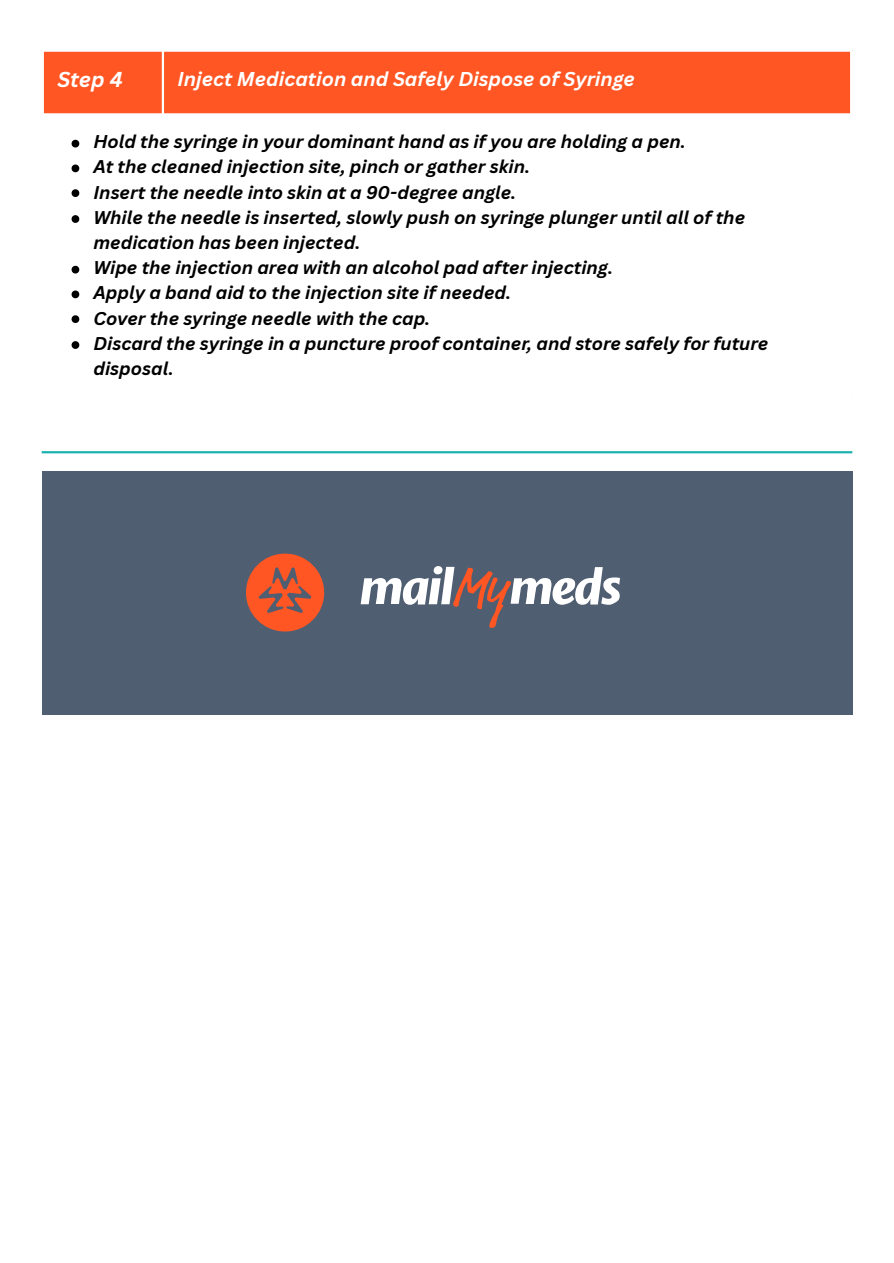
<style>
.page{position:relative;width:894px;height:1263px;background:#fff}
.page>*{position:absolute;margin:0;border:0;box-sizing:border-box;transform-origin:0 0}
.t1{font:italic 700 21px "Canva Sans";color:#fff}
.t2{font:italic 700 19.5px "Canva Sans";color:#fff}
.t3{font:italic 700 18px/25.8px "Canva Sans";color:#000}
</style>
<div class="page">
<div style="left:44px;top:52px;width:805px;height:61px;background:#ff5623"></div>
<svg style="left:72px;top:140px;width:7px;height:8px"></svg>
<svg style="left:72px;top:165px;width:7px;height:7px"></svg>
<svg style="left:72px;top:189px;width:7px;height:8px"></svg>
<svg style="left:72px;top:215px;width:7px;height:8px"></svg>
<svg style="left:72px;top:266px;width:7px;height:8px"></svg>
<svg style="left:72px;top:291px;width:7px;height:7px"></svg>
<svg style="left:72px;top:315px;width:7px;height:8px"></svg>
<svg style="left:72px;top:341px;width:7px;height:8px"></svg>
<hr style="left:162px;top:52px;width:2px;height:61px;background:#fff">
<hr style="left:42px;top:451px;width:810px;height:2px;background:#1db2b1">
<div style="left:42px;top:471px;width:810px;height:243px;background:#505e72"></div>
<svg style="left:246px;top:554px;width:78px;height:77px"></svg>
<svg style="left:360px;top:566px;width:259px;height:62px"></svg>
<p class="t1" style="left:57px;top:64px;width:67px">Step 4</p>
<p class="t2" style="left:177px;top:65px;width:459px">Inject Medication and Safely Dispose of Syringe</p>
<p class="t3" style="left:93px;top:128px;width:594px">Hold the syringe in your dominant hand as if you are holding a pen.</p>
<p class="t3" style="left:93px;top:153px;width:438px">At the cleaned injection site, pinch or gather skin.</p>
<p class="t3" style="left:93px;top:179px;width:424px">Insert the needle into skin at a 90-degree angle.</p>
<p class="t3" style="left:93px;top:204px;width:653px">While the needle is inserted, slowly push on syringe plunger until all of the medication has been injected.</p>
<p class="t3" style="left:93px;top:254px;width:521px">Wipe the injection area with an alcohol pad after injecting.</p>
<p class="t3" style="left:93px;top:279px;width:419px">Apply a band aid to the injection site if needed.</p>
<p class="t3" style="left:93px;top:305px;width:338px">Cover the syringe needle with the cap.</p>
<p class="t3" style="left:93px;top:330px;width:676px">Discard the syringe in a puncture proof container, and store safely for future disposal.</p>
</div>
